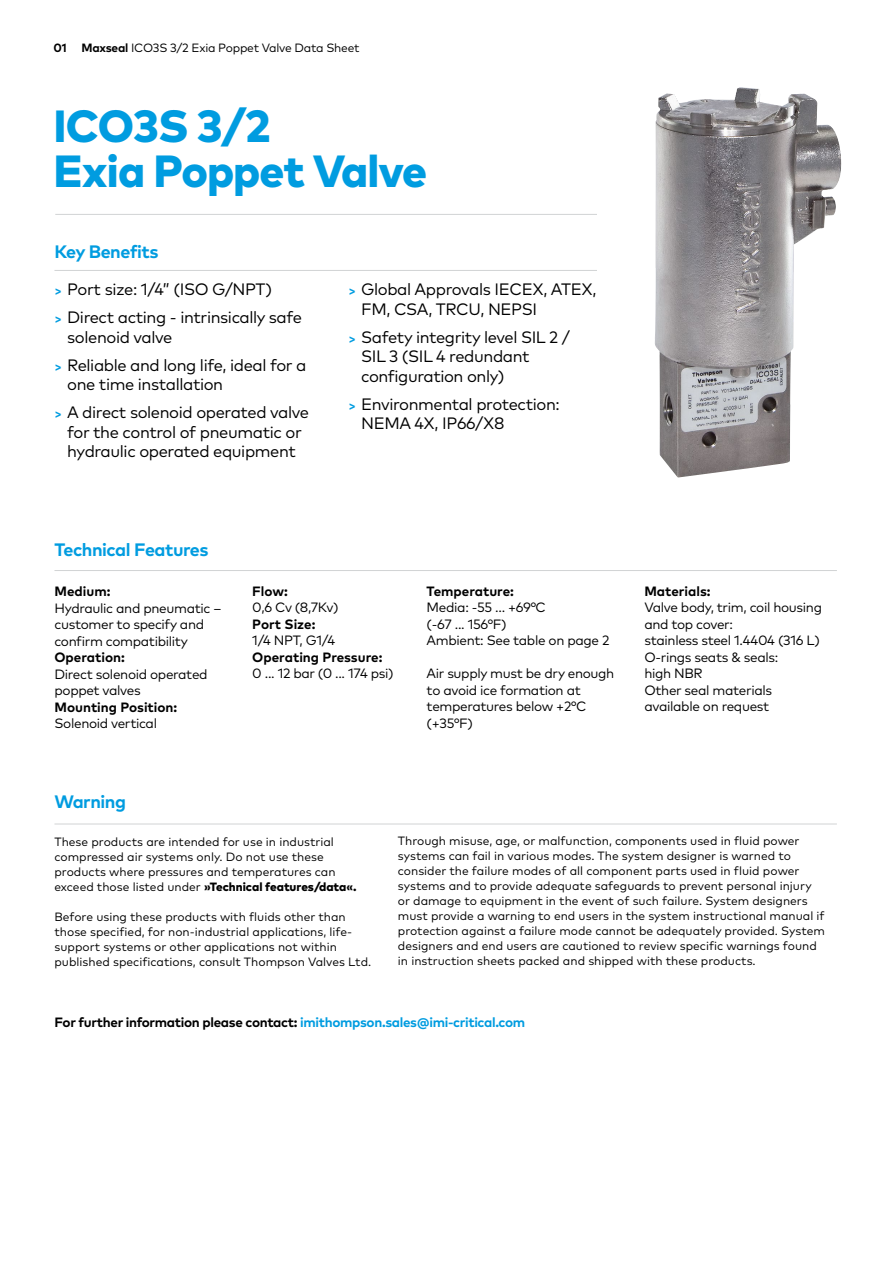
<style>
.page{position:relative;width:893px;height:1263px;background:#fff}
.page>*{position:absolute;margin:0;border:0;box-sizing:border-box;transform-origin:0 0}
.t1{font:800 45px/45px "Mark Pro";letter-spacing:-.02em;color:#009ce0}
.t2{font:700 18px "Mark W1 G";letter-spacing:-.025em;color:#009ce0}
.t3{font:16.5px/19.5px "Mark W1 G";letter-spacing:-.025em;color:#000}
.t4{font:13.5px/16.5px "Mark W1 G";letter-spacing:-.025em;color:#000}
.t5{font:700 13.5px "Mark W1 G";letter-spacing:-.015em;color:#000}
.t6{font:12px/15px "Mark W1 G";color:#000}
.t7{font:800 12px "Mark Pro";color:#000}
.t8{font:12px "Mark W1 G";letter-spacing:-.02em;color:#000}
.s1{font-weight:700}
.s2{font-weight:700;font-size:12.75px;color:#009ce0}
.s3{font-family:"Mark W1 G";font-weight:400}
.s4{color:#009ce0}
</style>
<div class="page">
<hr style="left:55px;top:214px;width:783px;height:1px;background:#d1d3d4">
<hr style="left:54px;top:824px;width:783px;height:1px;background:#d1d3d4">
<hr style="left:54px;top:570px;width:783px;height:1px;background:#d1d3d4">
<hr style="left:54px;top:270px;width:786px;height:1px;background:#d1d3d4">
<div style="left:597px;top:144px;width:270px;height:366px;background:#fff"></div>
<img style="left:655px;top:87px;width:187px;height:390px">
<p class="t8" style="left:54px;top:39px;width:307px"><span class="s1">01 Maxseal</span> ICO3S 3/2 Exia Poppet Valve Data Sheet</p>
<h1 class="t1" style="left:54px;top:100px;width:375px">ICO3S 3/2<br>Exia Poppet Valve</h1>
<h2 class="t2" style="left:54px;top:238px;width:106px">Key Benefits</h2>
<h3 class="t3" style="left:54px;top:274px;width:249px;line-height:28px"><span class="s2">&gt;</span> Port size: 1/4” (ISO G/NPT)<br><span class="s2">&gt;</span> Direct acting - intrinsically safe</h3>
<h3 class="t3" style="left:54px;top:322px;width:253px;line-height:28px;text-indent:13px">solenoid valve<br><span class="s2">&gt;</span> Reliable and long life, ideal for a</h3>
<h3 class="t3" style="left:54px;top:369px;width:256px;line-height:28px;text-indent:13px">one time installation<br><span class="s2">&gt;</span> A direct solenoid operated valve</h3>
<h3 class="t3" style="left:67px;top:421px;width:236px">for the control of pneumatic or hydraulic operated equipment</h3>
<h3 class="t3" style="left:361px;top:279px;width:237px;text-indent:-13px"><span class="s2">&gt;</span> Global Approvals IECEX, ATEX,<br>FM, CSA, TRCU, NEPSI</h3>
<h3 class="t3" style="left:361px;top:326px;width:210px;text-indent:-13px"><span class="s2">&gt;</span> Safety integrity level SIL 2 /<br>SIL 3 (SIL 4 redundant configuration only)</h3>
<h3 class="t3" style="left:361px;top:393px;width:200px;text-indent:-13px"><span class="s2">&gt;</span> Environmental protection:<br>NEMA 4X, IP66/X8</h3>
<h2 class="t2" style="left:54px;top:536px;width:156px">Technical Features</h2>
<p class="t5" style="left:54px;top:581px;width:58px">Medium:</p>
<p class="t4" style="left:54px;top:599px;width:168px">Hydraulic and pneumatic – customer to specify and confirm compatibility</p>
<p class="t5" style="left:54px;top:647px;width:72px">Operation:</p>
<p class="t4" style="left:54px;top:665px;width:155px">Direct solenoid operated poppet valves</p>
<p class="t5" style="left:54px;top:696px;width:124px">Mounting Position:</p>
<p class="t4" style="left:54px;top:714px;width:104px">Solenoid vertical</p>
<h2 class="t2" style="left:54px;top:788px;width:73px">Warning</h2>
<p class="t5" style="left:252px;top:581px;width:37px">Flow:</p>
<p class="t4" style="left:252px;top:599px;width:88px">0,6 Cv (8,7Kv)</p>
<p class="t5" style="left:252px;top:614px;width:65px">Port Size:</p>
<p class="t4" style="left:252px;top:632px;width:84px">1/4 NPT, G1/4</p>
<p class="t5" style="left:252px;top:647px;width:132px">Operating Pressure:</p>
<p class="t4" style="left:252px;top:665px;width:143px">0 ... 12 bar (0 ... 174 psi)</p>
<p class="t5" style="left:427px;top:581px;width:89px">Temperature:</p>
<p class="t4" style="left:427px;top:599px;width:184px">Media: -55 ... +69°C<br>(-67 ... 156°F)<br>Ambient: See table on page 2</p>
<p class="t4" style="left:427px;top:665px;width:189px">Air supply must be dry enough to avoid ice formation at temperatures below +2°C (+35°F)</p>
<p class="t5" style="left:644px;top:581px;width:68px">Materials:</p>
<p class="t4" style="left:644px;top:599px;width:179px">Valve body, trim, coil housing and top cover:<br>stainless steel 1.4404 (316 L)<br>O-rings seats &amp; seals:<br>high NBR<br>Other seal materials available on request</p>
<p class="t6" style="left:54px;top:834px;width:283px">These products are intended for use in industrial compressed air systems only. Do not use these products where pressures and temperatures can</p>
<p class="t7" style="left:54px;top:878px;width:304px"><span class="s3">exceed those listed under</span> »Technical features/data«.</p>
<p class="t6" style="left:54px;top:909px;width:318px">Before using these products with fluids other than those specified, for non-industrial applications, life&shy;support systems or other applications not within published specifications, consult Thompson Valves Ltd.</p>
<p class="t6" style="left:398px;top:833px;width:428px">Through misuse, age, or malfunction, components used in fluid power systems can fail in various modes. The system designer is warned to consider the failure modes of all component parts used in fluid power systems and to provide adequate safeguards to prevent personal injury or damage to equipment in the event of such failure. System designers must provide a warning to end users in the system instructional manual if protection against a failure mode cannot be adequately provided. System designers and end users are cautioned to review specific warnings found in instruction sheets packed and shipped with these products.</p>
<p class="t5" style="left:54px;top:1012px;width:472px">For further information please contact: <span class="s4">imithompson.sales@imi-critical.com</span></p>
</div>
